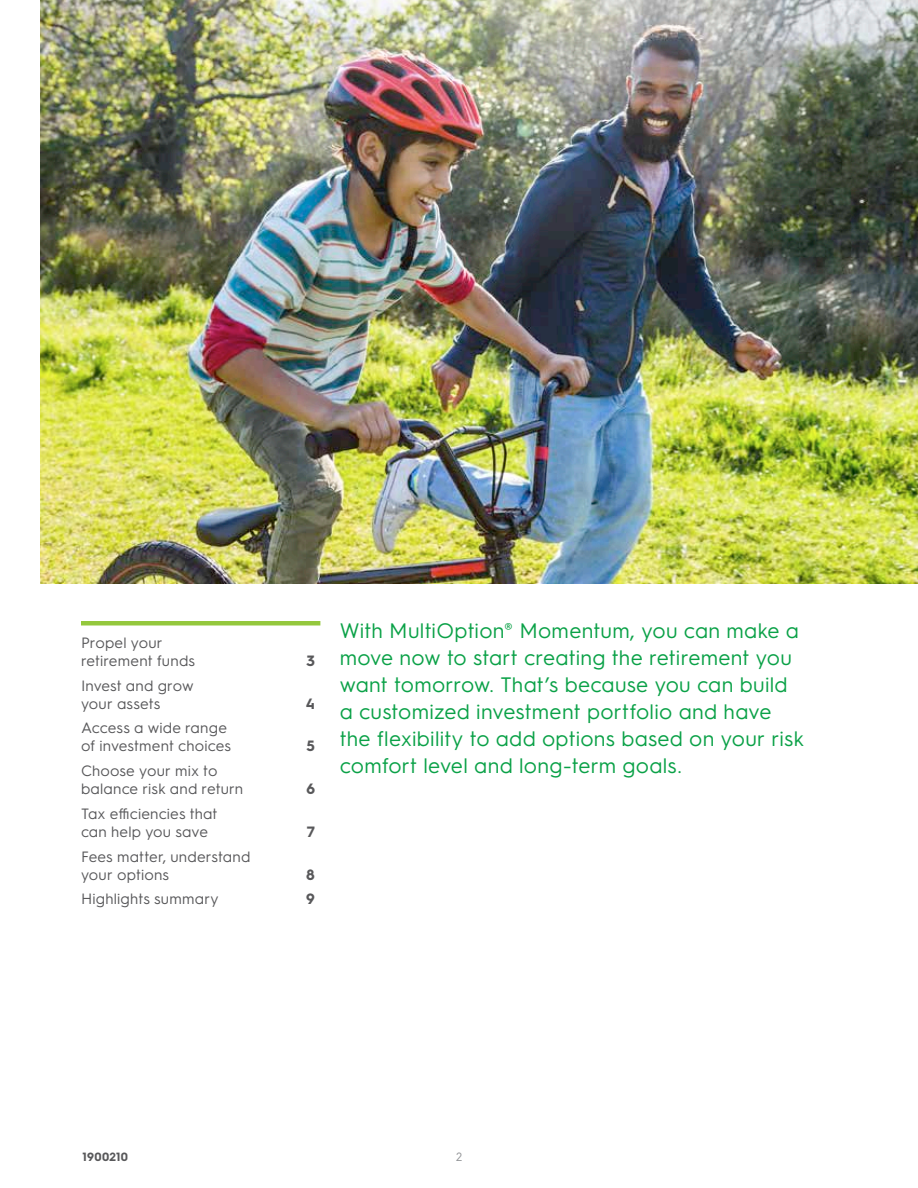
<style>
.page{position:relative;width:918px;height:1188px;background:#fff}
.page>*{position:absolute;margin:0;border:0;box-sizing:border-box;transform-origin:0 0}
.t1{font:21px/27px "Hurme Geometric Sans 3";letter-spacing:.01em;color:#0aa147}
.t2{font:15px/18px "Hurme Geometric Sans 3";letter-spacing:.01em;color:#58585a}
.t3{font:700 15px "Hurme Geometric Sans 3";color:#58585a}
.t4{font:700 12px "Hurme Geometric Sans 3";letter-spacing:.025em;color:#58585a}
.t5{font:12px "Hurme Geometric Sans 3";color:#939598}
</style>
<div class="page">
<div style="left:81px;top:621px;width:239px;height:5px;background:#94c83d"></div>
<img style="left:40px;top:0;width:878px;height:583px">
<p class="t2" style="left:81px;top:633px;width:116px">Propel your retirement funds</p>
<p class="t2" style="left:81px;top:675px;width:114px">Invest and grow your assets</p>
<p class="t2" style="left:81px;top:718px;width:152px">Access a wide range of investment choices</p>
<p class="t2" style="left:81px;top:761px;width:164px">Choose your mix to balance risk and return</p>
<p class="t2" style="left:81px;top:804px;width:138px">Tax efficiencies that can help you save</p>
<p class="t2" style="left:81px;top:846px;width:171px">Fees matter, understand your options</p>
<p class="t3" style="left:307px;top:650px;width:10px">3</p>
<p class="t3" style="left:306px;top:693px;width:11px">4</p>
<p class="t3" style="left:307px;top:736px;width:10px">5</p>
<p class="t3" style="left:306px;top:778px;width:10px">6</p>
<p class="t3" style="left:307px;top:821px;width:10px">7</p>
<p class="t3" style="left:306px;top:864px;width:10px">8</p>
<p class="t2" style="left:81px;top:889px;width:139px">Highlights summary</p>
<p class="t3" style="left:306px;top:889px;width:10px">9</p>
<p class="t1" style="left:340px;top:616px;width:466px">With MultiOption® Momentum, you can make a move now to start creating the retirement you want tomorrow. That’s because you can build a customized investment portfolio and have the flexibility to add options based on your risk comfort level and long-term goals.</p>
<p class="t4" style="left:83px;top:1148px;width:47px">1900210</p>
<p class="t5" style="left:456px;top:1148px;width:8px">2</p>
</div>
